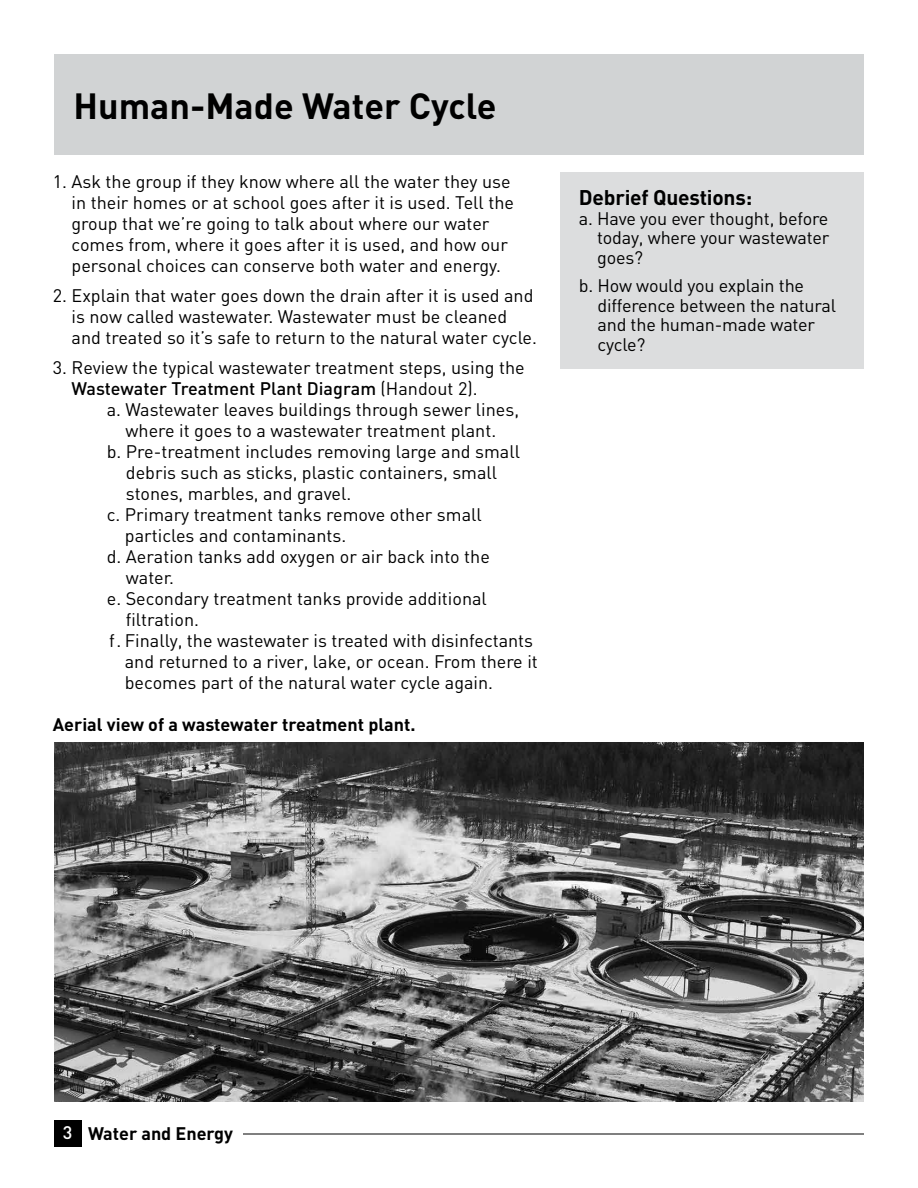
<style>
.page{position:relative;width:918px;height:1188px;background:#fff}
.page>*{position:absolute;margin:0;border:0;box-sizing:border-box;transform-origin:0 0}
.t1{font:700 36px "DIN";color:#000}
.t2{font:700 21px "DIN";letter-spacing:-.01em;color:#000}
.t3{font:18px/21px "DIN";color:#000}
.t4{font:700 18px "DIN";color:#000}
.s1{font-weight:500}
.s2{font-weight:500;color:#fff}
</style>
<div class="page">
<div style="left:54px;top:1121px;width:27px;height:26px;background:#000"></div>
<hr style="left:243px;top:1134px;width:621px;height:1px;background:#000">
<div style="left:54px;top:54px;width:810px;height:100px;background:#d1d3d4"></div>
<div style="left:560px;top:172px;width:303px;height:197px;background:#dcddde"></div>
<img style="left:54px;top:743px;width:810px;height:359px">
<h1 class="t1" style="left:73px;top:83px;width:424px">Human-Made Water Cycle</h1>
<p class="t3" style="left:72px;top:170px;width:444px;text-indent:-19px">1. Ask the group if they know where all the water they use in their homes or at school goes after it is used. Tell the group that we’re going to talk about where our water comes from, where it goes after it is used, and how our personal choices can conserve both water and energy.</p>
<p class="t3" style="left:72px;top:285px;width:467px;text-indent:-19px">2. Explain that water goes down the drain after it is used and is now called wastewater. Wastewater must be cleaned and treated so it’s safe to return to the natural water cycle.</p>
<p class="t3" style="left:72px;top:357px;width:455px;text-indent:-19px">3. Review the typical wastewater treatment steps, using the<br><span class="s1">Wastewater Treatment Plant Diagram</span> (Handout 2).</p>
<p class="t3" style="left:107px;top:399px;width:414px">a. Wastewater leaves buildings through sewer lines,</p>
<p class="t3" style="left:126px;top:420px;width:372px">where it goes to a wastewater treatment plant.</p>
<p class="t3" style="left:107px;top:441px;width:415px">b. Pre-treatment includes removing large and small</p>
<p class="t3" style="left:126px;top:462px;width:373px">debris such as sticks, plastic containers, small</p>
<p class="t3" style="left:126px;top:483px;width:227px">stones, marbles, and gravel.</p>
<p class="t3" style="left:107px;top:504px;width:377px">c. Primary treatment tanks remove other small</p>
<p class="t3" style="left:125px;top:525px;width:223px">particles and contaminants.</p>
<p class="t3" style="left:107px;top:546px;width:385px">d. Aeration tanks add oxygen or air back into the</p>
<p class="t3" style="left:126px;top:567px;width:50px">water.</p>
<p class="t3" style="left:107px;top:588px;width:382px">e. Secondary treatment tanks provide additional</p>
<p class="t3" style="left:126px;top:609px;width:75px">filtration.</p>
<p class="t3" style="left:109px;top:630px;width:425px">f. Finally, the wastewater is treated with disinfectants</p>
<p class="t3" style="left:125px;top:651px;width:415px">and returned to a river, lake, or ocean. From there it</p>
<p class="t3" style="left:125px;top:672px;width:370px">becomes part of the natural water cycle again.</p>
<p class="t4" style="left:53px;top:713px;width:364px">Aerial view of a wastewater treatment plant.</p>
<p class="t2" style="left:579px;top:184px;width:175px">Debrief Questions:</p>
<p class="t3" style="left:597px;top:208px;width:234px;line-height:19.5px;text-align:justify;text-indent:-18px">a. Have you ever thought, before today, where your wastewater goes?</p>
<p class="t3" style="left:597px;top:276px;width:240px;line-height:19.5px;text-indent:-19px">b. How would you explain the difference between the natural and the human-made water cycle?</p>
<p class="t4" style="left:63px;top:1122px;width:172px"><span class="s2">3</span> Water and Energy</p>
</div>
